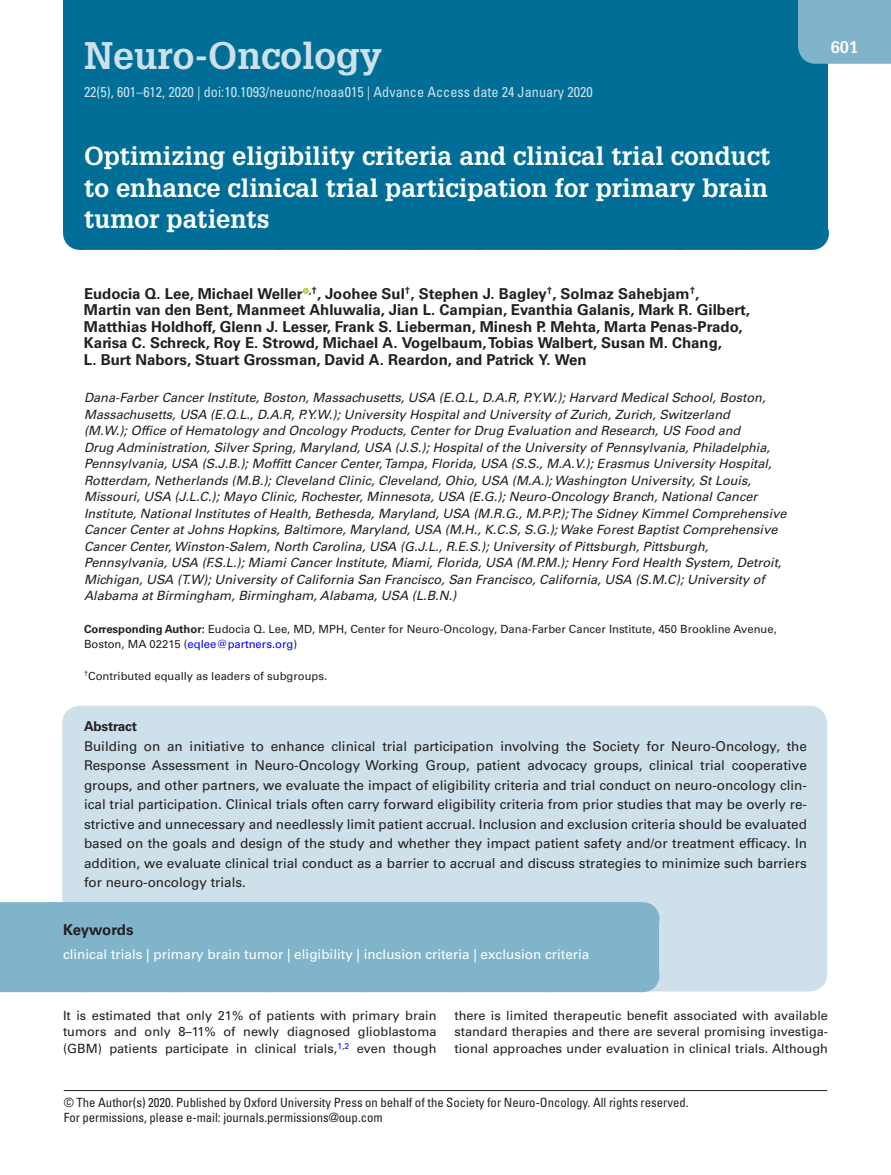
<style>
.page{position:relative;width:891px;height:1175px;background:#fff}
.page>*{position:absolute;margin:0;border:0;box-sizing:border-box;transform-origin:0 0}
.t1{font:700 37.5px "Glypha LT Std";color:#cee0ea}
.t2{font:700 25.5px/31.5px "Glypha LT Std";color:#fff;text-align:justify}
.t3{font:700 16.5px "Glypha LT Std";color:#fff}
.t4{font:700 15px/16.5px "Univers LT Std";color:#231f20}
.t5{font:condensed 14.25px "Univers LT Std";color:#cee0ea}
.t6{font:13.5px/19.5px "Univers LT Std";color:#231f20;text-align:justify}
.t7{font:13.5px "Univers LT Std";color:#fff}
.t8{font:700 13.5px "Univers LT Std";letter-spacing:-.015em;color:#231f20}
.t9{font:italic 12.75px/16.5px "Univers LT Std";color:#231f20}
.t10{font:12.75px/16.5px "Univers LT Std";color:#231f20;text-align:justify}
.t11{font:condensed 12.75px/15px "Univers LT Std";color:#231f20}
.t12{font:11.25px/15px "Univers LT Std";color:#231f20}
.s1{font-weight:700}
.s2{color:#00f}
</style>
<div class="page">
<div style="left:63px;top:0;width:765px;height:166px;background:#006e96"></div>
<div style="left:798px;top:0;width:93px;height:64px;background:#7fb4ca"></div>
<hr style="left:64px;top:1090px;width:763px;height:1px;background:#231f20">
<div style="left:62px;top:705px;width:765px;height:286px;background:#cee0ea;border-radius:18px"></div>
<div style="left:63px;top:164px;width:765px;height:67px;background:#006e96"></div>
<div style="left:80px;top:217px;width:732px;height:33px;background:#006e96"></div>
<svg style="left:148px;top:249px;width:630px;height:1px"></svg>
<hr style="left:812px;top:217px;width:1px;height:33px;background:#006e96">
<div style="left:0;top:902px;width:642px;height:33px;background:#7fb4ca"></div>
<hr style="left:642px;top:902px;width:1px;height:33px;background:#7fb4ca">
<div style="left:0;top:935px;width:659px;height:41px;background:#7fb4ca"></div>
<div style="left:0;top:959px;width:642px;height:33px;background:#7fb4ca"></div>
<hr style="left:642px;top:959px;width:1px;height:33px;background:#7fb4ca">
<svg style="left:303px;top:288px;width:6px;height:6px"></svg>
<h1 class="t1" style="left:84px;top:32px;width:299px">Neuro-Oncology</h1>
<p class="t5" style="left:84px;top:83px;width:510px">22(5), 601–612, 2020 | doi:10.1093/neuonc/noaa015 | Advance Access date 24 January 2020</p>
<h2 class="t2" style="left:84px;top:140px;width:688px">Optimizing eligibility criteria and clinical trial conduct to enhance clinical trial participation for primary brain tumor patients</h2>
<p class="t4" style="left:84px;top:285px;width:668px">Eudocia Q. Lee, Michael Weller <sup>,†</sup>, Joohee Sul<sup>†</sup>, Stephen J. Bagley<sup>†</sup>, Solmaz Sahebjam<sup>†</sup>, Martin van den Bent, Manmeet Ahluwalia, Jian L. Campian, Evanthia Galanis, Mark R. Gilbert, Matthias Holdhoff, Glenn J. Lesser, Frank S. Lieberman, Minesh P. Mehta, Marta Penas-Prado, Karisa C. Schreck, Roy E. Strowd, Michael A. Vogelbaum, Tobias Walbert, Susan M. Chang,<br>L. Burt Nabors, Stuart Grossman, David A. Reardon, and Patrick Y. Wen</p>
<p class="t9" style="left:84px;top:390px;width:704px">Dana-Farber Cancer Institute, Boston, Massachusetts, USA (E.Q.L, D.A.R, P.Y.W.); Harvard Medical School, Boston, Massachusetts, USA (E.Q.L., D.A.R, P.Y.W.); University Hospital and University of Zurich, Zurich, Switzerland<br>(M.W.); Office of Hematology and Oncology Products, Center for Drug Evaluation and Research, US Food and<br>Drug Administration, Silver Spring, Maryland, USA (J.S.); Hospital of the University of Pennsylvania, Philadelphia, Pennsylvania, USA (S.J.B.); Moffitt Cancer Center, Tampa, Florida, USA (S.S., M.A.V.); Erasmus University Hospital, Rotterdam, Netherlands (M.B.); Cleveland Clinic, Cleveland, Ohio, USA (M.A.); Washington University, St Louis, Missouri, USA (J.L.C.); Mayo Clinic, Rochester, Minnesota, USA (E.G.); Neuro-Oncology Branch, National Cancer Institute, National Institutes of Health, Bethesda, Maryland, USA (M.R.G., M.P-P.); The Sidney Kimmel Comprehensive Cancer Center at Johns Hopkins, Baltimore, Maryland, USA (M.H., K.C.S, S.G.); Wake Forest Baptist Comprehensive Cancer Center, Winston-Salem, North Carolina, USA (G.J.L., R.E.S.); University of Pittsburgh, Pittsburgh, Pennsylvania, USA (F.S.L.); Miami Cancer Institute, Miami, Florida, USA (M.P.M.); Henry Ford Health System, Detroit, Michigan, USA (T.W); University of California San Francisco, San Francisco, California, USA (S.M.C); University of Alabama at Birmingham, Birmingham, Alabama, USA (L.B.N.)</p>
<p class="t12" style="left:84px;top:621px;width:694px"><span class="s1">Corresponding Author:</span> Eudocia Q. Lee, MD, MPH, Center for Neuro-Oncology, Dana-Farber Cancer Institute, 450 Brookline Avenue,<br>Boston, MA 02215 (<span class="s2">eqlee@partners.org</span>)</p>
<p class="t12" style="left:84px;top:668px;width:245px"><sup>†</sup>Contributed equally as leaders of subgroups.</p>
<p class="t8" style="left:84px;top:718px;width:55px">Abstract</p>
<p class="t6" style="left:84px;top:736px;width:725px">Building on an initiative to enhance clinical trial participation involving the Society for Neuro-Oncology, the Response Assessment in Neuro-Oncology Working Group, patient advocacy groups, clinical trial cooperative groups, and other partners, we evaluate the impact of eligibility criteria and trial conduct on neuro-oncology clin&shy;ical trial participation. Clinical trials often carry forward eligibility criteria from prior studies that may be overly re&shy;strictive and unnecessary and needlessly limit patient accrual. Inclusion and exclusion criteria should be evaluated based on the goals and design of the study and whether they impact patient safety and/or treatment efficacy. In addition, we evaluate clinical trial conduct as a barrier to accrual and discuss strategies to minimize such barriers for neuro-oncology trials.</p>
<p class="t4" style="left:63px;top:921px;width:72px">Keywords</p>
<p class="t7" style="left:63px;top:946px;width:528px">clinical trials | primary brain tumor | eligibility | inclusion criteria | exclusion criteria</p>
<p class="t3" style="left:831px;top:37px;width:29px">601</p>
<p class="t10" style="left:63px;top:1007px;width:375px">It is estimated that only 21% of patients with primary brain tumors and only 8–11% of newly diagnosed glioblastoma (GBM) patients participate in clinical trials,<sup>1</sup><sup>,</sup><sup>2</sup> even though</p>
<p class="t10" style="left:454px;top:1007px;width:375px">there is limited therapeutic benefit associated with available standard therapies and there are several promising investiga&shy;tional approaches under evaluation in clinical trials. Although</p>
<p class="t11" style="left:64px;top:1095px;width:626px">© The Author(s) 2020. Published by Oxford University Press on behalf of the Society for Neuro-Oncology. All rights reserved.<br>For permissions, please e-mail: journals.permissions@oup.com</p>
</div>
